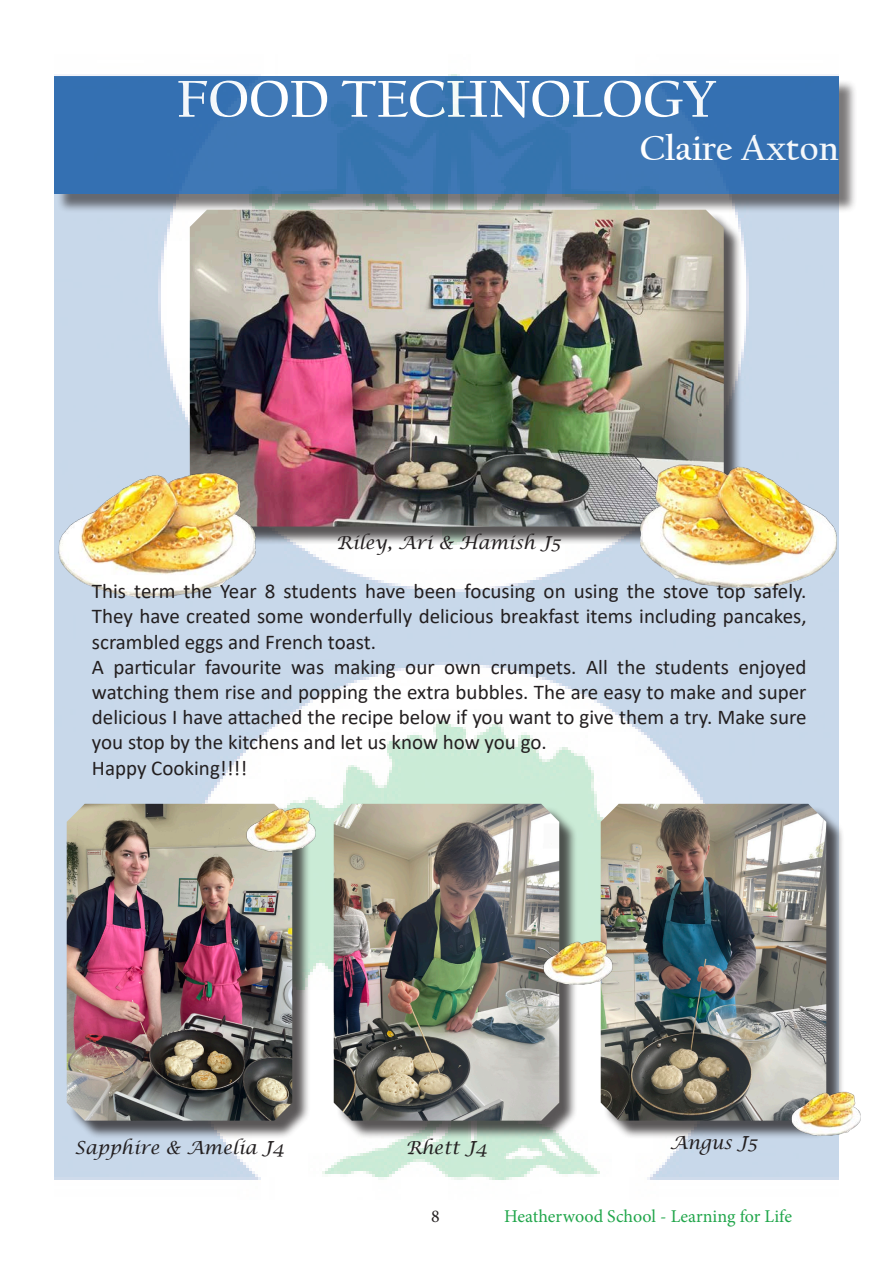
<style>
.page{position:relative;width:893px;height:1263px;background:#fff}
.page>*{position:absolute;margin:0;border:0;box-sizing:border-box;transform-origin:0 0}
.t1{font:700 54px "Californian FB";color:#fff}
.t2{font:700 36px "Californian FB";color:#fff}
.t3{font:21px/25.2px "Calibri";color:#231f20;text-align:justify}
.t4{font:italic 18px "Lucida Calligraphy";color:#231f20}
.t5{font:18px "Minion Pro";color:#21a64b}
.t6{font:18px "Minion Pro";color:#231f20}
</style>
<div class="page">
<img style="left:54px;top:74px;width:785px;height:1106px">
<div style="left:56px;top:79px;width:802px;height:134px;background:#231f20;opacity:.75"></div>
<div style="left:54px;top:76px;width:785px;height:118px;background:#3674b2"></div>
<div style="left:192px;top:212px;width:551px;height:333px;background:#231f20;opacity:.75"></div>
<img style="left:190px;top:210px;width:534px;height:316px">
<div style="left:69px;top:806px;width:242px;height:333px;background:#231f20;opacity:.75"></div>
<img style="left:67px;top:804px;width:225px;height:317px">
<div style="left:603px;top:806px;width:242px;height:333px;background:#231f20;opacity:.75"></div>
<img style="left:601px;top:804px;width:225px;height:317px">
<div style="left:336px;top:806px;width:242px;height:333px;background:#231f20;opacity:.75"></div>
<img style="left:334px;top:804px;width:225px;height:317px">
<img style="left:54px;top:461px;width:213px;height:146px">
<img style="left:609px;top:335px;width:230px;height:383px">
<img style="left:243px;top:804px;width:76px;height:51px">
<img style="left:540px;top:937px;width:76px;height:51px">
<img style="left:788px;top:1088px;width:73px;height:50px">
<h1 class="t1" style="left:177px;top:69px;width:541px">FOOD TECHNOLOGY</h1>
<h2 class="t2" style="left:640px;top:128px;width:201px">Claire Axton</h2>
<p class="t4" style="left:336px;top:532px;width:226px">Riley, Ari &amp; Hamish J5</p>
<p class="t3" style="left:92px;top:578px;width:716px">This term the Year 8 students have been focusing on using the stove top safely.<br>They have created some wonderfully delicious breakfast items including pancakes, scrambled eggs and French toast.</p>
<p class="t3" style="left:92px;top:654px;width:716px">A particular favourite was making our own crumpets. All the students enjoyed watching them rise and popping the extra bubbles. The are easy to make and super delicious I have attached the recipe below if you want to give them a try. Make sure you stop by the kitchens and let us know how you go.</p>
<p class="t3" style="left:92px;top:754px;width:157px">Happy Cooking!!!!</p>
<p class="t4" style="left:75px;top:1137px;width:211px">Sapphire &amp; Amelia J4</p>
<p class="t4" style="left:406px;top:1137px;width:83px">Rhett J4</p>
<p class="t4" style="left:670px;top:1131px;width:89px">Angus J5</p>
<p class="t6" style="left:431px;top:1204px;width:10px">8</p>
<p class="t5" style="left:504px;top:1204px;width:289px">Heatherwood School - Learning for Life</p>
</div>
